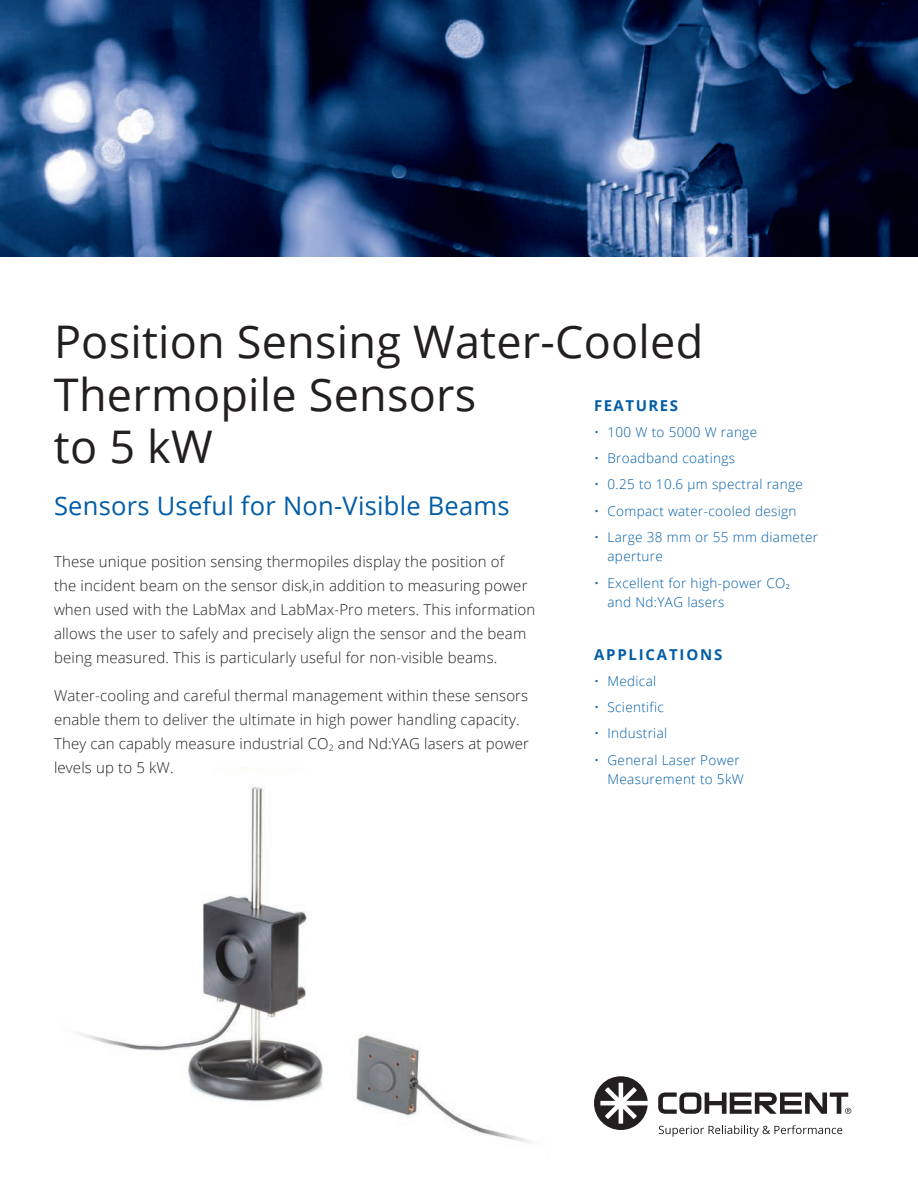
<style>
.page{position:relative;width:918px;height:1188px;background:#fff}
.page>*{position:absolute;margin:0;border:0;box-sizing:border-box;transform-origin:0 0}
.t1{font:45px/52.2px "Open Sans";letter-spacing:.005em;color:#231f20}
.Subtitle{font:25.5px "Open Sans";letter-spacing:.01em;color:#015da7}
.Body{font:300 15px/24px "Open Sans";letter-spacing:.01em;color:#231f20}
.FEATURES_BENEFITS_AP{font:700 15px "Open Sans";letter-spacing:.12em;color:#015da7}
.FEATURES_BENEFITS_AP-2{font:700 15px "Open Sans";letter-spacing:.1em;color:#015da7}
.Bullets{font:300 13.5px/19.5px "Open Sans";letter-spacing:.025em;color:#015da7}
</style>
<div class="page">
<svg style="left:659px;top:1125px;width:183px;height:12px"></svg>
<svg style="left:658px;top:1092px;width:193px;height:22px"></svg>
<svg style="left:594px;top:1076px;width:54px;height:54px"></svg>
<img style="left:0;top:0;width:918px;height:256px">
<img style="left:130px;top:784px;width:349px;height:352px">
<p class="t1" style="left:54px;top:315px;width:651px">Position Sensing Water-Cooled<br>Thermopile Sensors<br>to 5 kW</p>
<p class="Subtitle" style="left:54px;top:488px;width:457px">Sensors Useful for Non-Visible Beams</p>
<p class="FEATURES_BENEFITS_AP-2" style="left:594px;top:395px;width:86px">FEATURES</p>
<p class="Bullets" style="left:594px;top:422px;width:165px">• 100 W to 5000 W range</p>
<p class="Bullets" style="left:594px;top:448px;width:143px">• Broadband coatings</p>
<p class="Bullets" style="left:594px;top:474px;width:210px">• 0.25 to 10.6 µm spectral range</p>
<p class="Bullets" style="left:594px;top:501px;width:204px">• Compact water-cooled design</p>
<p class="Bullets" style="left:608px;top:527px;width:212px;text-indent:-13px">• Large 38 mm or 55 mm diameter aperture</p>
<p class="Bullets" style="left:608px;top:573px;width:184px;text-indent:-14px">• Excellent for high-power CO<sub>2 </sub>and Nd:YAG lasers</p>
<p class="Body" style="left:54px;top:550px;width:483px">These unique position sensing thermopiles display the position of<br>the incident beam on the sensor disk,in addition to measuring power when used with the LabMax and LabMax-Pro meters. This information allows the user to safely and precisely align the sensor and the beam being measured. This is particularly useful for non-visible beams.</p>
<p class="Body" style="left:54px;top:683px;width:477px">Water-cooling and careful thermal management within these sensors enable them to deliver the ultimate in high power handling capacity.<br>They can capably measure industrial CO<sub>2</sub> and Nd:YAG lasers at power levels up to 5 kW.</p>
<p class="FEATURES_BENEFITS_AP" style="left:594px;top:644px;width:130px">APPLICATIONS</p>
<p class="Bullets" style="left:594px;top:671px;width:64px">• Medical</p>
<p class="Bullets" style="left:594px;top:697px;width:71px">• Scientific</p>
<p class="Bullets" style="left:594px;top:723px;width:75px">• Industrial</p>
<p class="Bullets" style="left:608px;top:750px;width:138px;text-indent:-14px">• General Laser Power<br>Measurement to 5kW</p>
</div>
